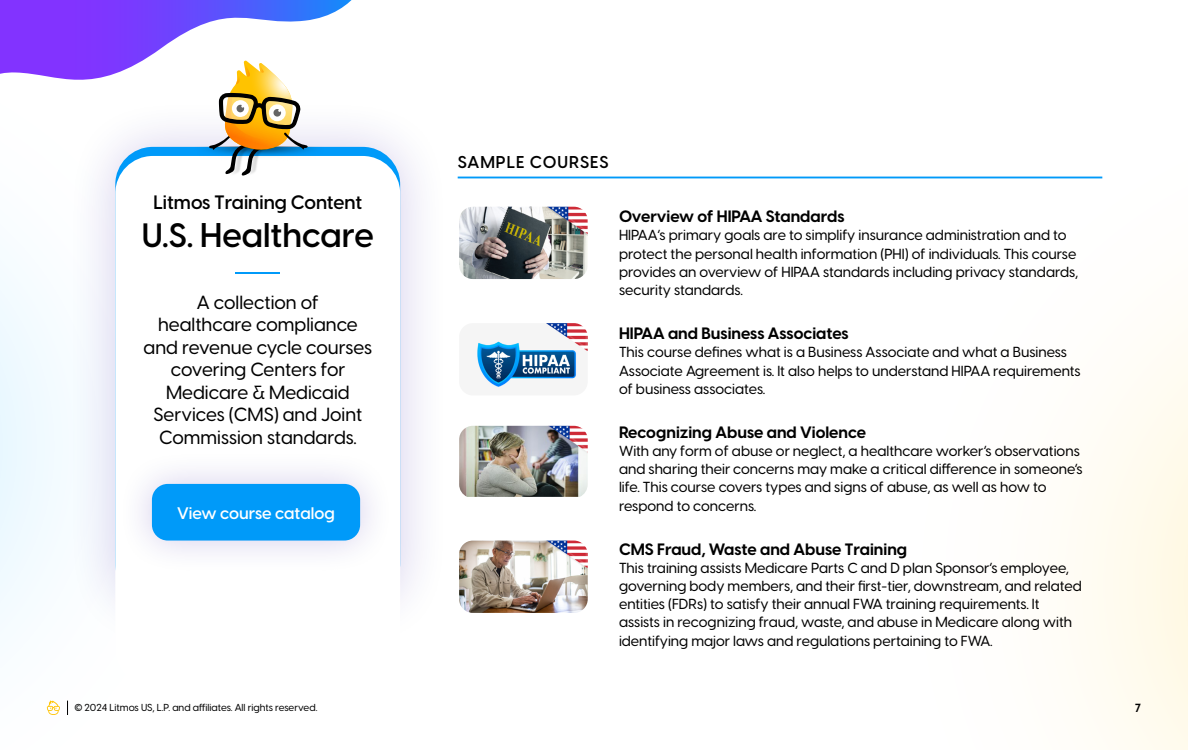
<style>
.page{position:relative;width:1188px;height:750px;background:#fff}
.page>*{position:absolute;margin:0;border:0;box-sizing:border-box;transform-origin:0 0}
.t1{font:600 33.75px "Visby CF";color:#000}
.t2{font:600 20.62px "Visby CF";color:#009af9;scale:6.91 1}
.t3{font:600 19.12px "Visby CF";color:#000}
.t4{font:500 18.75px/22.5px "Visby CF";color:#000;text-align:center}
.t5{font:600 16.88px "Visby CF";letter-spacing:.06em;color:#000}
.t6{font:600 16.5px "Visby CF";color:#fff}
.t7{font:700 16.25px "Visby CF";color:#000}
.t8{font:500 14.38px/18.1px "Visby CF";color:#000}
.t9{font:700 11.62px "Visby CF";color:#000}
.t10{font:500 10px "Visby CF";color:#000}
.s1{font-size:33.25px}
</style>
<div class="page">
<svg style="left:0;top:268px;width:68px;height:440px"></svg>
<svg style="left:895px;top:176px;width:293px;height:573px"></svg>
<svg style="left:47px;top:701px;width:13px;height:14px"></svg>
<svg style="left:67px;top:701px;width:1px;height:14px"></svg>
<svg style="left:0;top:0;width:352px;height:80px"></svg>
<div style="left:65px;top:97px;width:386px;height:555px;background:#26009e;opacity:.2"></div>
<div style="left:115px;top:156px;width:285px;height:531px;background:#fff;border-radius:37px"></div>
<div style="left:117px;top:449px;width:278px;height:127px;background:#26009e;opacity:.2"></div>
<div style="left:152px;top:484px;width:208px;height:57px;background:#009af9;border-radius:16px"></div>
<img style="left:178px;top:147px;width:175px;height:9px">
<svg style="left:209px;top:61px;width:99px;height:115px"></svg>
<hr style="left:458px;top:177px;width:644px;height:1px;background:#009af9">
<img style="left:459px;top:207px;width:128px;height:72px">
<img style="left:476px;top:323px;width:111px;height:65px">
<img style="left:459px;top:426px;width:128px;height:71px">
<img style="left:459px;top:541px;width:128px;height:72px">
<h3 class="t3" style="left:153px;top:188px;width:210px">Litmos Training Content</h3>
<h1 class="t1" style="left:142px;top:209px;width:233px"><span class="s1">U.S.</span> Healthcare</h1>
<h2 class="t2" style="left:229px;top:256px;width:10px">-</h2>
<h3 class="t4" style="left:144px;top:289px;width:230px">A collection of<br>healthcare compliance and revenue cycle courses covering Centers for<br>Medicare &amp; Medicaid<br>Services (CMS) and Joint<br>Commission standards.</h3>
<p class="t6" style="left:177px;top:501px;width:159px">View course catalog</p>
<p class="t5" style="left:458px;top:149px;width:152px">SAMPLE COURSES</p>
<p class="t7" style="left:619px;top:204px;width:227px">Overview of HIPAA Standards</p>
<p class="t8" style="left:619px;top:225px;width:461px">HIPAA’s primary goals are to simplify insurance administration and to protect the personal health information (PHI) of individuals. This course provides an overview of HIPAA standards including privacy standards, security standards.</p>
<p class="t7" style="left:619px;top:321px;width:231px">HIPAA and Business Associates</p>
<p class="t8" style="left:619px;top:342px;width:463px">This course defines what is a Business Associate and what a Business<br>Associate Agreement is. It also helps to understand HIPAA requirements of business associates.</p>
<p class="t7" style="left:619px;top:420px;width:248px">Recognizing Abuse and Violence</p>
<p class="t8" style="left:619px;top:441px;width:465px">With any form of abuse or neglect, a healthcare worker’s observations and sharing their concerns may make a critical difference in someone’s life. This course covers types and signs of abuse, as well as how to respond to concerns.</p>
<p class="t7" style="left:619px;top:537px;width:290px">CMS Fraud, Waste and Abuse Training</p>
<p class="t8" style="left:619px;top:558px;width:464px">This training assists Medicare Parts C and D plan Sponsor’s employee, governing body members, and their first-tier, downstream, and related entities (FDRs) to satisfy their annual FWA training requirements. It assists in recognizing fraud, waste, and abuse in Medicare along with identifying major laws and regulations pertaining to FWA.</p>
<p class="t10" style="left:74px;top:700px;width:244px">© 2024 Litmos US, L.P. and affiliates. All rights reserved.</p>
<p class="t9" style="left:1135px;top:699px;width:8px">7</p>
</div>
